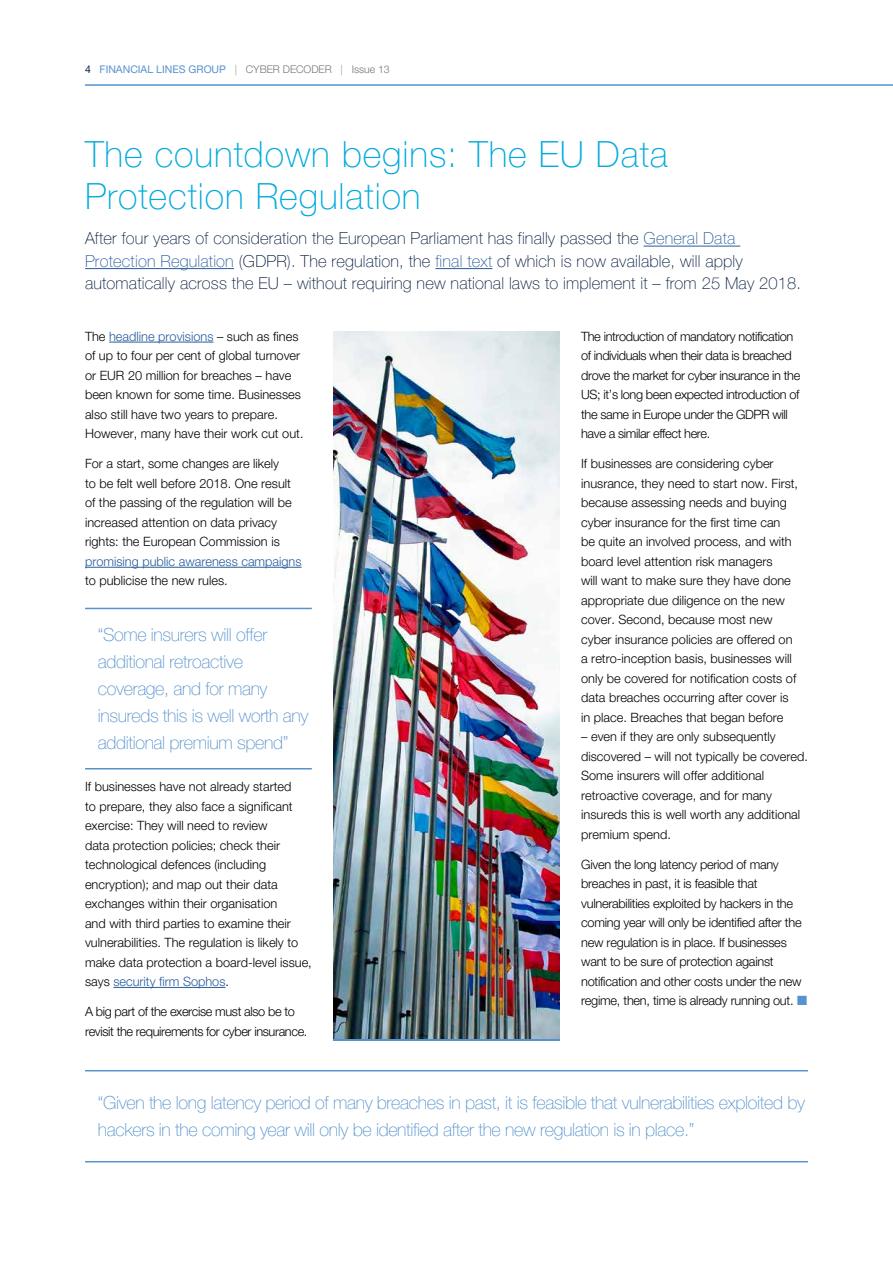
<style>
.page{position:relative;width:893px;height:1263px;background:#fff}
.page>*{position:absolute;margin:0;border:0;box-sizing:border-box;transform-origin:0 0}
.t1{font:100 36px/42px "Helvetica Neue LT Pro";letter-spacing:.025em;color:#00aadb}
.t2{font:100 18px/27px "Helvetica Neue LT Pro";letter-spacing:-.02em;color:#5692ce}
.t3{font:100 16.5px/22.5px "Helvetica Neue LT Pro";letter-spacing:.01em;color:#051b3e}
.t4{font:300 12.75px/19.5px "Helvetica Neue LT Pro";color:#000}
.t5{font:300 12.75px/19.5px "Helvetica Neue LT Pro";letter-spacing:-.02em;color:#000}
.t6{font:300 12.75px/19.5px "Helvetica Neue LT Pro";letter-spacing:-.03em;color:#000}
.t7{font:300 12.75px "Helvetica Neue LT Pro";color:#275b9b}
.t8{font:10.5px "Helvetica Neue LT Pro";color:#5692ce}
.s1{color:#051b3e}
.s2{font-weight:300;color:#9d9d9c}
.s3{font-weight:300;color:#71777a}
.s4{color:#275b9b}
</style>
<div class="page">
<hr style="left:109px;top:342px;width:105px;height:1px;background:#275b9b">
<hr style="left:85px;top:567px;width:217px;height:1px;background:#275b9b">
<hr style="left:113px;top:987px;width:113px;height:1px;background:#275b9b">
<img style="left:333px;top:332px;width:227px;height:707px">
<hr style="left:644px;top:246px;width:96px;height:1px;background:#275b9b">
<hr style="left:85px;top:268px;width:149px;height:1px;background:#275b9b">
<hr style="left:435px;top:268px;width:57px;height:1px;background:#275b9b">
<hr style="left:85px;top:84px;width:808px;height:2px;background:#5692ce">
<hr style="left:85px;top:608px;width:227px;height:1px;background:#5692ce">
<hr style="left:85px;top:768px;width:227px;height:1px;background:#5692ce">
<hr style="left:85px;top:1070px;width:723px;height:1px;background:#5692ce">
<hr style="left:85px;top:1161px;width:723px;height:1px;background:#5692ce">
<p class="t8" style="left:85px;top:63px;width:306px"><span class="s1">4</span> FINANCIAL LINES GROUP <span class="s2">|</span> <span class="s3">CYBER DECODER</span> <span class="s2">|</span> <span class="s3">Issue 13</span></p>
<h1 class="t1" style="left:85px;top:133px;width:584px">The countdown begins: The EU Data<br>Protection Regulation</h1>
<p class="t3" style="left:85px;top:227px;width:718px">After four years of consideration the European Parliament has finally passed the <span class="s4">General Data<br>Protection Regulation</span> (GDPR). The regulation, the <span class="s4">final text</span> of which is now available, will apply automatically across the EU – without requiring new national laws to implement it – from 25 May 2018.</p>
<p class="t4" style="left:85px;top:326px;width:220px">The <span class="s4">headline provisions</span> – such as fines of up to four per cent of global turnover or EUR 20 million for breaches – have been known for some time. Businesses also still have two years to prepare.<br>However, many have their work cut out.</p>
<p class="t4" style="left:85px;top:454px;width:208px">For a start, some changes are likely to be felt well before 2018. One result of the passing of the regulation will be increased attention on data privacy rights: the European Commission is</p>
<p class="t7" style="left:85px;top:554px;width:218px">promising public awareness campaigns</p>
<p class="t4" style="left:85px;top:571px;width:144px">to publicise the new rules.</p>
<h2 class="t2" style="left:98px;top:621px;width:212px">“Some insurers will offer additional retroactive coverage, and for many insureds this is well worth any additional premium spend”</h2>
<p class="t4" style="left:85px;top:776px;width:228px">If businesses have not already started<br>to prepare, they also face a significant exercise: They will need to review<br>data protection policies; check their technological defences (including encryption); and map out their data exchanges within their organisation<br>and with third parties to examine their vulnerabilities. The regulation is likely to make data protection a board-level issue, says <span class="s4">security firm Sophos</span>.</p>
<p class="t6" style="left:85px;top:1001px;width:224px">A big part of the exercise must also be to revisit the requirements for cyber insurance.</p>
<p class="t6" style="left:581px;top:326px;width:221px">The introduction of mandatory notification of individuals when their data is breached drove the market for cyber insurance in the US; it’s long been expected introduction of the same in Europe under the GDPR will have a similar effect here.</p>
<p class="t4" style="left:581px;top:454px;width:219px">If businesses are considering cyber inusrance, they need to start now. First, because assessing needs and buying cyber insurance for the first time can<br>be quite an involved process, and with board level attention risk managers<br>will want to make sure they have done appropriate due diligence on the new cover. Second, because most new cyber insurance policies are offered on a retro-inception basis, businesses will only be covered for notification costs of data breaches occurring after cover is in place. Breaches that began before</p>
<p class="t4" style="left:581px;top:727px;width:228px">– even if they are only subsequently discovered – will not typically be covered.<br>Some insurers will offer additional retroactive coverage, and for many insureds this is well worth any additional premium spend.</p>
<p class="t5" style="left:581px;top:854px;width:222px">Given the long latency period of many breaches in past, it is feasible that vulnerabilities exploited by hackers in the coming year will only be identified after the new regulation is in place. If businesses want to be sure of protection against notification and other costs under the new regime, then, time is already running out.</p>
<h2 class="t2" style="left:98px;top:1089px;width:709px">“Given the long latency period of many breaches in past, it is feasible that vulnerabilities exploited by hackers in the coming year will only be identified after the new regulation is in place.”</h2>
</div>
